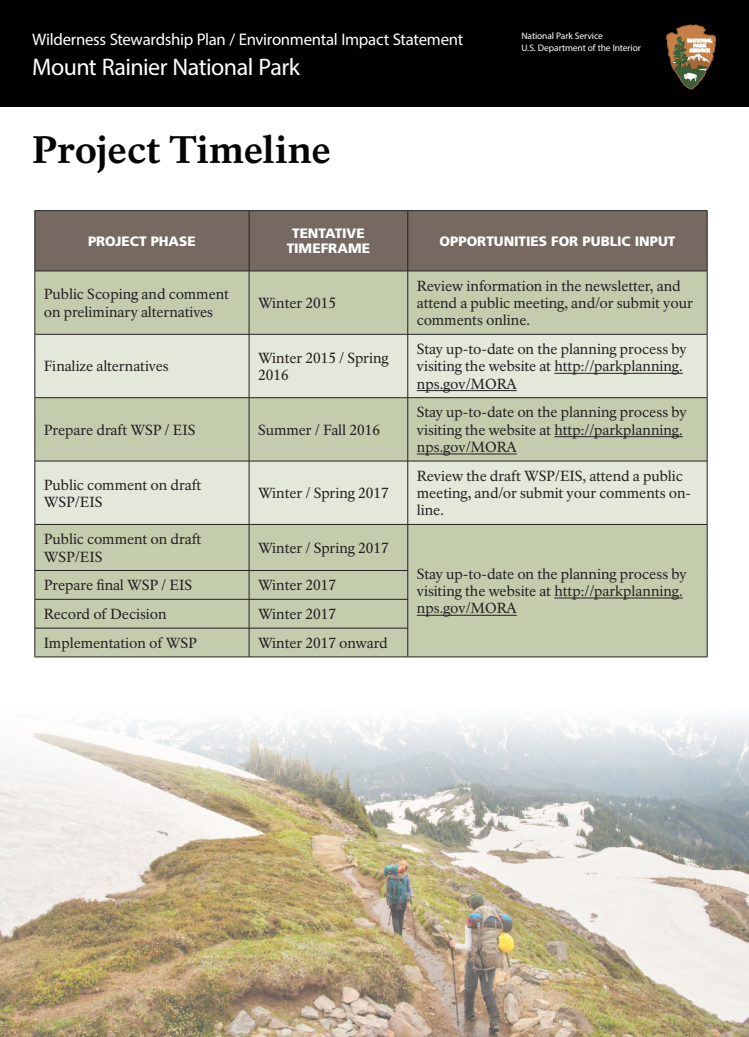
<style>
.page{position:relative;width:749px;height:1037px;background:#fff}
.page>*{position:absolute;margin:0;border:0;box-sizing:border-box;transform-origin:0 0}
.Main_Title_Black{font:800 37.68px "NPS Rawlinson OT";letter-spacing:-.015em;color:#040503}
.Site_Name{font:24px "Myriad Pro";letter-spacing:-.025em;color:#fff}
.Site_Name-2{font:16.8px "Myriad Pro";letter-spacing:-.02em;color:#fff}
.Main_Text{font:14.4px/17.3px "NPS Rawlinson OT";letter-spacing:-.005em;color:#231f20}
.Main_Title_Black-2{font:900 13.6px/15.2px "Frutiger LT Std";letter-spacing:-.005em;color:#fff;text-align:center}
.NPS_Identity{font:9.52px "Myriad Pro";letter-spacing:-.01em;color:#fff}
</style>
<div class="page">
<div style="left:0;top:0;width:749px;height:107px;background:#000"></div>
<svg style="left:666px;top:24px;width:51px;height:66px"></svg>
<div style="left:36px;top:211px;width:671px;height:60px;background:#766961"></div>
<div style="left:36px;top:272px;width:671px;height:62px;background:#c3cdae"></div>
<svg style="left:36px;top:335px;width:671px;height:183px;background:#d6ddc9"></svg>
<hr style="left:35px;top:210px;width:214px;height:1px;background:#231f20">
<hr style="left:35px;top:211px;width:1px;height:60px;background:#231f20">
<hr style="left:249px;top:210px;width:159px;height:1px;background:#231f20">
<hr style="left:249px;top:211px;width:1px;height:60px;background:#231f20">
<hr style="left:408px;top:210px;width:299px;height:1px;background:#231f20">
<hr style="left:407px;top:211px;width:1px;height:60px;background:#231f20">
<hr style="left:707px;top:211px;width:1px;height:60px;background:#231f20">
<hr style="left:35px;top:271px;width:214px;height:1px;background:#231f20">
<hr style="left:35px;top:271px;width:1px;height:63px;background:#231f20">
<hr style="left:249px;top:271px;width:159px;height:1px;background:#231f20">
<hr style="left:249px;top:271px;width:1px;height:63px;background:#231f20">
<hr style="left:408px;top:271px;width:299px;height:1px;background:#231f20">
<hr style="left:407px;top:271px;width:1px;height:63px;background:#231f20">
<hr style="left:707px;top:271px;width:1px;height:63px;background:#231f20">
<hr style="left:35px;top:334px;width:214px;height:1px;background:#231f20">
<hr style="left:35px;top:334px;width:1px;height:63px;background:#231f20">
<hr style="left:249px;top:334px;width:159px;height:1px;background:#231f20">
<hr style="left:249px;top:334px;width:1px;height:63px;background:#231f20">
<hr style="left:408px;top:334px;width:299px;height:1px;background:#231f20">
<hr style="left:407px;top:334px;width:1px;height:63px;background:#231f20">
<hr style="left:707px;top:334px;width:1px;height:63px;background:#231f20">
<hr style="left:35px;top:397px;width:214px;height:1px;background:#231f20">
<hr style="left:35px;top:398px;width:1px;height:63px;background:#231f20">
<hr style="left:249px;top:397px;width:159px;height:1px;background:#231f20">
<hr style="left:249px;top:398px;width:1px;height:63px;background:#231f20">
<hr style="left:408px;top:397px;width:299px;height:1px;background:#231f20">
<hr style="left:407px;top:398px;width:1px;height:63px;background:#231f20">
<hr style="left:707px;top:398px;width:1px;height:63px;background:#231f20">
<hr style="left:35px;top:461px;width:214px;height:1px;background:#231f20">
<hr style="left:35px;top:461px;width:1px;height:63px;background:#231f20">
<hr style="left:249px;top:461px;width:159px;height:1px;background:#231f20">
<hr style="left:249px;top:461px;width:1px;height:63px;background:#231f20">
<hr style="left:408px;top:461px;width:299px;height:1px;background:#231f20">
<hr style="left:407px;top:461px;width:1px;height:63px;background:#231f20">
<hr style="left:707px;top:461px;width:1px;height:63px;background:#231f20">
<hr style="left:554px;top:373px;width:129px;height:1px;background:#231f20">
<hr style="left:417px;top:390px;width:100px;height:1px;background:#231f20">
<hr style="left:554px;top:436px;width:129px;height:1px;background:#231f20">
<hr style="left:417px;top:454px;width:100px;height:1px;background:#231f20">
<img style="left:0;top:518px;width:749px;height:519px">
<p class="Site_Name-2" style="left:32px;top:29px;width:433px">Wilderness Stewardship Plan / Environmental Impact Statement</p>
<p class="Site_Name" style="left:32px;top:52px;width:269px">Mount Rainier National Park</p>
<p class="Main_Title_Black" style="left:32px;top:127px;width:300px">Project Timeline</p>
<p class="NPS_Identity" style="left:521px;top:30px;width:83px">National Park Service</p>
<p class="NPS_Identity" style="left:521px;top:42px;width:121px">U.S. Department of the Interior</p>
<p class="Main_Title_Black-2" style="left:88px;top:233px;width:109px">PROJECT PHASE</p>
<p class="Main_Title_Black-2" style="left:287px;top:226px;width:85px">TENTATIVE<br>TIMEFRAME</p>
<p class="Main_Title_Black-2" style="left:439px;top:233px;width:237px">OPPORTUNITIES FOR PUBLIC INPUT</p>
<p class="Main_Text" style="left:44px;top:286px;width:187px">Public Scoping and comment on preliminary alternatives</p>
<p class="Main_Text" style="left:258px;top:294px;width:79px">Winter 2015</p>
<p class="Main_Text" style="left:417px;top:277px;width:278px">Review information in the newsletter, and attend a public meeting, and/or submit your comments online.</p>
<p class="Main_Text" style="left:44px;top:358px;width:126px">Finalize alternatives</p>
<p class="Main_Text" style="left:258px;top:349px;width:132px">Winter 2015 / Spring<br>2016</p>
<p class="Main_Text" style="left:417px;top:341px;width:271px">Stay up-to-date on the planning process by visiting the website at http://parkplanning. nps.gov/MORA</p>
<p class="Main_Text" style="left:44px;top:421px;width:153px">Prepare draft WSP / EIS</p>
<p class="Main_Text" style="left:258px;top:421px;width:123px">Summer / Fall 2016</p>
<p class="Main_Text" style="left:417px;top:404px;width:271px">Stay up-to-date on the planning process by visiting the website at http://parkplanning. nps.gov/MORA</p>
<p class="Main_Text" style="left:44px;top:476px;width:159px">Public comment on draft<br>WSP/EIS</p>
<p class="Main_Text" style="left:258px;top:485px;width:132px">Winter / Spring 2017</p>
<p class="Main_Text" style="left:44px;top:531px;width:159px">Public comment on draft<br>WSP/EIS</p>
<p class="Main_Text" style="left:258px;top:539px;width:132px">Winter / Spring 2017</p>
<p class="Main_Text" style="left:44px;top:577px;width:150px">Prepare final WSP / EIS</p>
<p class="Main_Text" style="left:258px;top:577px;width:79px">Winter 2017</p>
<p class="Main_Text" style="left:44px;top:606px;width:124px">Record of Decision</p>
<p class="Main_Text" style="left:258px;top:606px;width:79px">Winter 2017</p>
<p class="Main_Text" style="left:44px;top:634px;width:154px">Implementation of WSP</p>
<p class="Main_Text" style="left:258px;top:634px;width:131px">Winter 2017 onward</p>
<p class="Main_Text" style="left:417px;top:467px;width:276px">Review the draft WSP/EIS, attend a public meeting, and/or submit your comments on&shy;line.</p>
<p class="Main_Text" style="left:417px;top:565px;width:271px">Stay up-to-date on the planning process by visiting the website at http://parkplanning. nps.gov/MORA</p>
</div>
